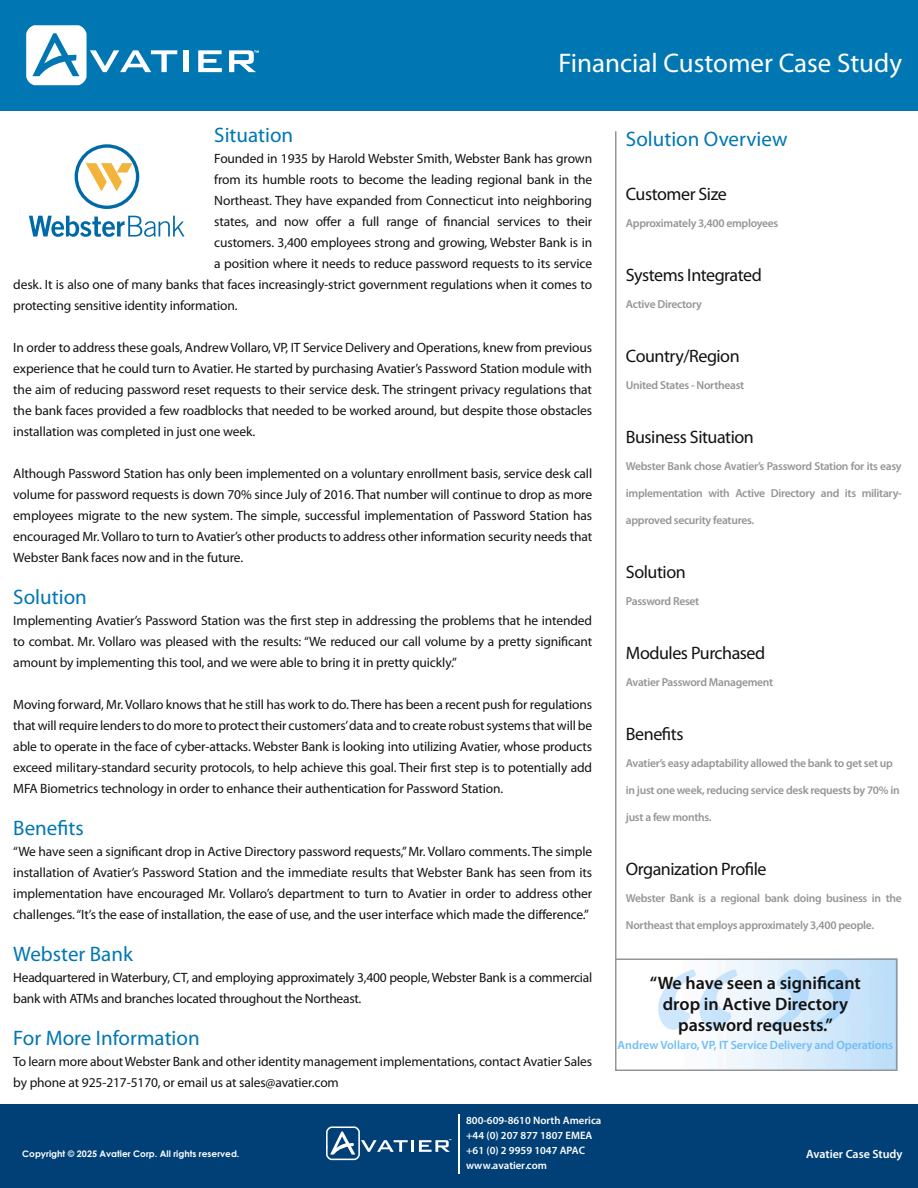
<style>
.page{position:relative;width:918px;height:1188px;background:#fff}
.page>*{position:absolute;margin:0;border:0;box-sizing:border-box;transform-origin:0 0}
.t1{font:27px "Myriad Pro";color:#fff}
.t2{font:21px "Myriad Pro";color:#0077b3}
.t3{font:18px "Myriad Pro";letter-spacing:-.025em;color:#121212}
.t4{font:600 18px/21px "Myriad Pro";color:#121212;text-align:center}
.t5{font:13.5px/21px "Myriad Pro";letter-spacing:-.01em;color:#121212;text-align:justify}
.t6{font:600 12px "Myriad Pro";letter-spacing:-.01em;color:#70bef5}
.t7{font:600 12px "Myriad Pro";color:#fff}
.t8{font:600 11.55px "Myriad Pro";letter-spacing:-.025em;color:#939597}
.t9{font:600 10.8px/15px "Myriad Pro";color:#fff}
.t10{font:700 9px "Century Gothic Pro";color:#fff}
</style>
<div class="page">
<div style="left:0;top:1104px;width:918px;height:84px;background:#004076"></div>
<hr style="left:459px;top:1114px;width:1px;height:60px;background:#fff">
<svg style="left:326px;top:1126px;width:125px;height:35px"></svg>
<img style="left:658px;top:961px;width:236px;height:107px">
<div style="left:615px;top:958px;width:282px;height:113px;border:2px solid #939597"></div>
<hr style="left:615px;top:131px;width:1px;height:828px;background:#939597">
<svg style="left:29px;top:216px;width:156px;height:21px"></svg>
<svg style="left:75px;top:144px;width:64px;height:65px"></svg>
<div style="left:0;top:0;width:918px;height:111px;background:#0077b3"></div>
<svg style="left:26px;top:25px;width:151px;height:60px"></svg>
<div style="left:184px;top:50px;width:5px;height:22px;background:#fff"></div>
<svg style="left:198px;top:50px;width:24px;height:22px"></svg>
<svg style="left:229px;top:50px;width:30px;height:22px"></svg>
<h1 class="t1" style="left:558px;top:46px;width:345px">Financial Customer Case Study</h1>
<h2 class="t2" style="left:214px;top:122px;width:80px">Situation</h2>
<p class="t5" style="left:214px;top:148px;width:379px">Founded in 1935 by Harold Webster Smith, Webster Bank has grown</p>
<p class="t5" style="left:214px;top:169px;width:379px">from its humble roots to become the leading regional bank in the</p>
<p class="t5" style="left:214px;top:190px;width:379px">Northeast. They have expanded from Connecticut into neighboring</p>
<p class="t5" style="left:214px;top:211px;width:379px">states, and now offer a full range of financial services to their</p>
<p class="t5" style="left:214px;top:232px;width:379px">customers. 3,400 employees strong and growing, Webster Bank is in</p>
<p class="t5" style="left:214px;top:253px;width:379px">a position where it needs to reduce password requests to its service</p>
<p class="t5" style="left:13px;top:274px;width:580px">desk. It is also one of many banks that faces increasingly-strict government regulations when it comes to</p>
<p class="t5" style="left:13px;top:295px;width:226px">protecting sensitive identity information.</p>
<p class="t5" style="left:13px;top:337px;width:580px">In order to address these goals, Andrew Vollaro, VP, IT Service Delivery and Operations, knew from previous experience that he could turn to Avatier. He started by purchasing Avatier’s Password Station module with the aim of reducing password reset requests to their service desk. The stringent privacy regulations that the bank faces provided a few roadblocks that needed to be worked around, but despite those obstacles installation was completed in just one week.</p>
<p class="t5" style="left:13px;top:463px;width:580px">Although Password Station has only been implemented on a voluntary enrollment basis, service desk call volume for password requests is down 70% since July of 2016. That number will continue to drop as more employees migrate to the new system. The simple, successful implementation of Password Station has encouraged Mr. Vollaro to turn to Avatier’s other products to address other information security needs that Webster Bank faces now and in the future.</p>
<h2 class="t2" style="left:13px;top:584px;width:75px">Solution</h2>
<p class="t5" style="left:13px;top:610px;width:580px">Implementing Avatier’s Password Station was the first step in addressing the problems that he intended to combat. Mr. Vollaro was pleased with the results: “We reduced our call volume by a pretty significant amount by implementing this tool, and we were able to bring it in pretty quickly.”</p>
<p class="t5" style="left:13px;top:694px;width:580px">Moving forward, Mr. Vollaro knows that he still has work to do. There has been a recent push for regulations that will require lenders to do more to protect their customers’data and to create robust systems that will be able to operate in the face of cyber-attacks. Webster Bank is looking into utilizing Avatier, whose products exceed military-standard security protocols, to help achieve this goal. Their first step is to potentially add MFA Biometrics technology in order to enhance their authentication for Password Station.</p>
<h2 class="t2" style="left:13px;top:815px;width:72px">Benefits</h2>
<p class="t5" style="left:13px;top:841px;width:580px">“We have seen a significant drop in Active Directory password requests,” Mr. Vollaro comments. The simple installation of Avatier’s Password Station and the immediate results that Webster Bank has seen from its implementation have encouraged Mr. Vollaro’s department to turn to Avatier in order to address other challenges. “It’s the ease of installation, the ease of use, and the user interface which made the difference.”</p>
<h2 class="t2" style="left:13px;top:941px;width:121px">Webster Bank</h2>
<p class="t5" style="left:13px;top:967px;width:580px">Headquartered in Waterbury, CT, and employing approximately 3,400 people, Webster Bank is a commercial bank with ATMs and branches located throughout the Northeast.</p>
<h2 class="t2" style="left:13px;top:1025px;width:188px">For More Information</h2>
<p class="t5" style="left:13px;top:1051px;width:580px">To learn more about Webster Bank and other identity management implementations, contact Avatier Sales by phone at 925-217-5170, or email us at sales@avatier.com</p>
<p class="t10" style="left:22px;top:1148px;width:219px">Copyright © 2025 Avatier Corp. All rights reserved.</p>
<p class="t9" style="left:466px;top:1113px;width:137px">800-609-8610 North America +44 (0) 207 877 1807 EMEA +61 (0) 2 9959 1047 APAC www.avatier.com</p>
<h2 class="t2" style="left:626px;top:126px;width:163px">Solution Overview</h2>
<h3 class="t3" style="left:626px;top:183px;width:103px">Customer Size</h3>
<p class="t8" style="left:626px;top:216px;width:154px">Approximately 3,400 employees</p>
<h3 class="t3" style="left:626px;top:264px;width:138px">Systems Integrated</h3>
<p class="t8" style="left:626px;top:297px;width:78px">Active Directory</p>
<h3 class="t3" style="left:626px;top:345px;width:115px">Country/Region</h3>
<p class="t8" style="left:626px;top:378px;width:120px">United States - Northeast</p>
<h3 class="t3" style="left:626px;top:426px;width:130px">Business Situation</h3>
<p class="t8" style="left:626px;top:459px;width:277px">Webster Bank chose Avatier’s Password Station for its easy</p>
<p class="t8" style="left:626px;top:486px;width:277px">implementation with Active Directory and its military-</p>
<p class="t8" style="left:626px;top:513px;width:130px">approved security features.</p>
<h3 class="t3" style="left:626px;top:561px;width:61px">Solution</h3>
<p class="t8" style="left:626px;top:594px;width:75px">Password Reset</p>
<h3 class="t3" style="left:626px;top:642px;width:141px">Modules Purchased</h3>
<p class="t8" style="left:626px;top:675px;width:149px">Avatier Password Management</p>
<h3 class="t3" style="left:626px;top:723px;width:59px">Benefits</h3>
<p class="t8" style="left:626px;top:756px;width:269px">Avatier’s easy adaptability allowed the bank to get set up</p>
<p class="t8" style="left:626px;top:783px;width:275px">in just one week, reducing service desk requests by 70% in</p>
<p class="t8" style="left:626px;top:810px;width:87px">just a few months.</p>
<h3 class="t3" style="left:626px;top:858px;width:142px">Organization Profile</h3>
<p class="t8" style="left:626px;top:891px;width:277px">Webster Bank is a regional bank doing business in the</p>
<p class="t8" style="left:626px;top:918px;width:250px">Northeast that employs approximately 3,400 people.</p>
<h3 class="t4" style="left:650px;top:972px;width:212px">“We have seen a significant drop in Active Directory password requests.”</h3>
<p class="t6" style="left:618px;top:1037px;width:277px">Andrew Vollaro, VP, IT Service Delivery and Operations</p>
<p class="t7" style="left:806px;top:1146px;width:98px">Avatier Case Study</p>
</div>
